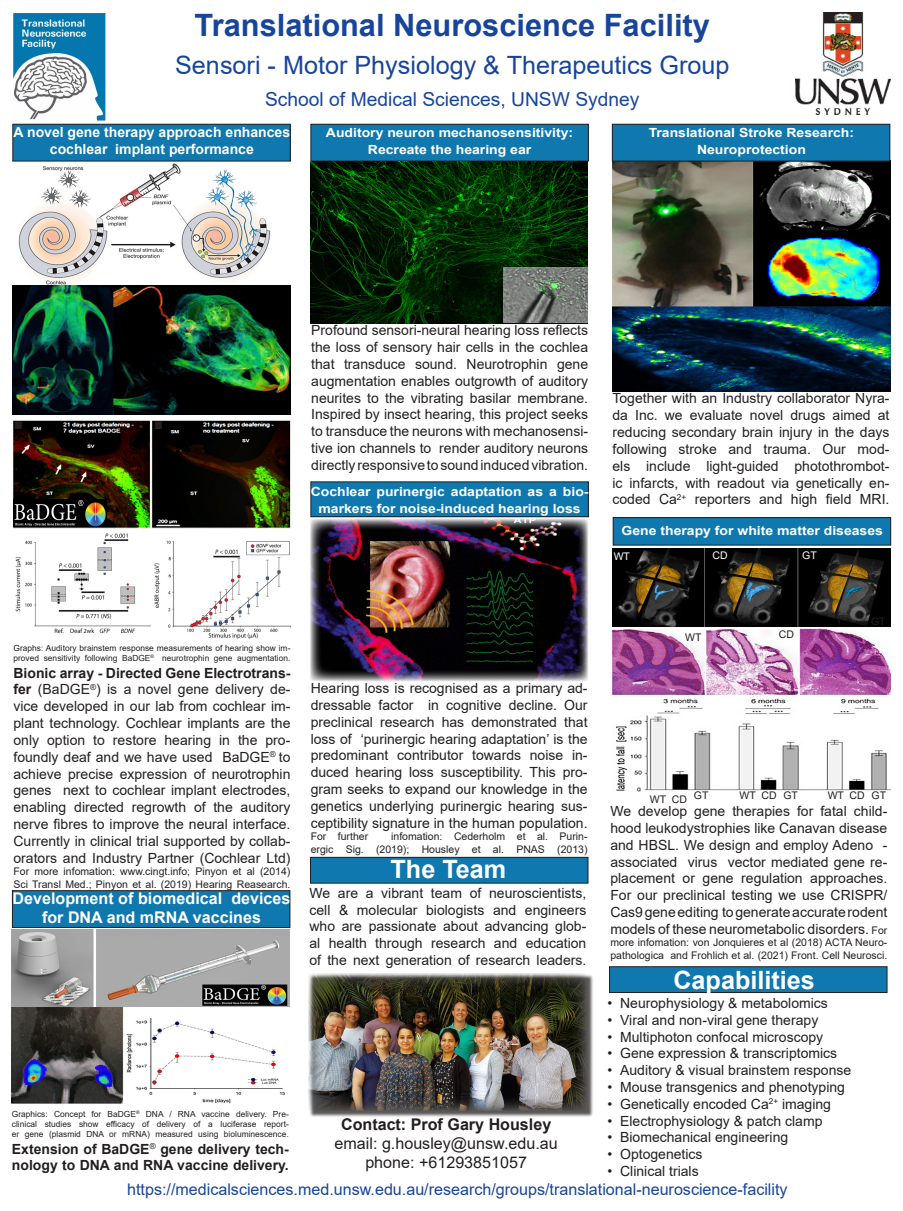
<style>
.page{position:relative;width:903px;height:1211px;background:#fff}
.page>*{position:absolute;margin:0;border:0;box-sizing:border-box;transform-origin:0 0}
.t1{font:700 30.8px "Arial";color:#17459b}
.t2{font:25.2px "Arial";color:#17459b}
.t3{font:700 25.2px "Arial";color:#fff}
.t4{font:19.25px "Arial";color:#17459b}
.t5{font:16.1px "Arial";color:#17459b}
.t6{font:700 16.1px/19.3px "Arial";color:#fff;text-align:center}
.t7{font:16.1px "Arial";color:#231f20}
.t8{font:700 16.1px "Arial";color:#231f20}
.t9{font:14px/16.8px "Arial";color:#231f20;text-align:justify}
.t10{font:700 14px/16.8px "Arial";color:#231f20}
.t11{font:700 14px "Arial";color:#fff}
.t12{font:700 12.6px/16.8px "Arial";color:#fff;text-align:center;scale:1.11 1}
.t13{font:10.5px/12.6px "Arial";color:#231f20}
.t14{font:10.5px "Arial";color:#fff}
.t15{font:8.4px/10.1px "Arial";color:#231f20}
.s1{font-weight:700}
.s2{font-size:10.5px}
</style>
<div class="page">
<div style="left:609px;top:966px;width:278px;height:26px;background:#0e78af"></div>
<div style="left:609px;top:966px;width:278px;height:26px;border:1px solid #231f20"></div>
<img style="left:14px;top:158px;width:277px;height:131px">
<img style="left:13px;top:13px;width:93px;height:108px">
<img style="left:795px;top:13px;width:95px;height:101px">
<img style="left:13px;top:285px;width:277px;height:129px">
<img style="left:14px;top:420px;width:277px;height:108px">
<img style="left:15px;top:533px;width:275px;height:106px">
<img style="left:612px;top:161px;width:278px;height:231px">
<img style="left:12px;top:929px;width:278px;height:174px">
<img style="left:612px;top:549px;width:278px;height:242px">
<div style="left:15px;top:422px;width:7px;height:6px;border:1px solid #231f20"></div>
<div style="left:155px;top:422px;width:7px;height:6px;border:1px solid #231f20"></div>
<img style="left:310px;top:518px;width:278px;height:163px">
<div style="left:309px;top:974px;width:284px;height:143px;background:#231f20;opacity:.75"></div>
<img style="left:308px;top:973px;width:279px;height:137px">
<div style="left:310px;top:857px;width:278px;height:26px;background:#0e78af"></div>
<div style="left:310px;top:857px;width:278px;height:26px;border:1px solid #231f20"></div>
<img style="left:14px;top:499px;width:92px;height:28px">
<div style="left:13px;top:124px;width:277px;height:37px;background:#0e78af"></div>
<div style="left:13px;top:124px;width:277px;height:37px;border:1px solid #231f20"></div>
<div style="left:12px;top:890px;width:278px;height:37px;background:#0e78af"></div>
<div style="left:12px;top:890px;width:278px;height:37px;border:1px solid #231f20"></div>
<div style="left:311px;top:124px;width:277px;height:37px;background:#0e78af"></div>
<div style="left:311px;top:124px;width:277px;height:37px;border:1px solid #231f20"></div>
<div style="left:612px;top:124px;width:278px;height:37px;background:#0e78af"></div>
<div style="left:612px;top:124px;width:278px;height:37px;border:1px solid #231f20"></div>
<div style="left:311px;top:482px;width:277px;height:34px;background:#0e78af"></div>
<div style="left:311px;top:481px;width:277px;height:36px;border:1px solid #231f20"></div>
<div style="left:613px;top:517px;width:278px;height:28px;background:#0e78af"></div>
<div style="left:613px;top:517px;width:278px;height:28px;border:1px solid #231f20"></div>
<img style="left:311px;top:161px;width:277px;height:163px">
<img style="left:504px;top:267px;width:84px;height:56px">
<p class="t1" style="left:195px;top:3px;width:517px">Translational Neuroscience Facility</p>
<p class="t2" style="left:175px;top:48px;width:556px">Sensori - Motor Physiology &amp; Therapeutics Group</p>
<p class="t4" style="left:265px;top:86px;width:376px">School of Medical Sciences, UNSW Sydney</p>
<p class="t11" style="left:14px;top:123px;width:278px">A novel gene therapy approach enhances</p>
<p class="t11" style="left:50px;top:139px;width:205px">cochlear implant performance</p>
<p class="t12" style="left:326px;top:125px;width:224px">Auditory neuron mechanosensitivity:</p>
<p class="t12" style="left:368px;top:141px;width:149px">Recreate the hearing ear</p>
<p class="t12" style="left:649px;top:125px;width:187px">Translational Stroke Research:</p>
<p class="t12" style="left:697px;top:141px;width:100px">Neuroprotection</p>
<p class="t9" style="left:311px;top:322px;width:278px">Profound sensori-neural hearing loss reflects the loss of sensory hair cells in the cochlea that transduce sound. Neurotrophin gene</p>
<p class="t9" style="left:311px;top:372px;width:278px">augmentation enables outgrowth of auditory neurites to the vibrating basilar membrane.<br>Inspired by insect hearing, this project seeks to transduce the neurons with mechanosensi&shy;tive ion channels to render auditory neurons directly responsive to sound induced vibration.</p>
<p class="t12" style="left:311px;top:483px;width:252px">Cochlear purinergic adaptation as a bio&shy;markers for noise-induced hearing loss</p>
<p class="t9" style="left:612px;top:390px;width:278px">Together with an Industry collaborator Nyra&shy;da Inc. we evaluate novel drugs aimed at reducing secondary brain injury in the days following stroke and trauma. Our mod&shy;els include light-guided photothrombot&shy;ic infarcts, with readout via genetically en&shy;coded Ca<sup>2+</sup> reporters and high field MRI.</p>
<p class="t12" style="left:621px;top:522px;width:237px">Gene therapy for white matter diseases</p>
<p class="t14" style="left:614px;top:548px;width:18px">WT</p>
<p class="t14" style="left:712px;top:548px;width:17px">CD</p>
<p class="t14" style="left:802px;top:548px;width:16px">GT</p>
<p class="t15" style="left:14px;top:642px;width:278px">Graphs: Auditory brainstem response measurements of hearing show im&shy;proved sensitivity following BaDGE<sup>®</sup> neurotrophin gene augmentation.</p>
<p class="t9" style="left:14px;top:664px;width:278px"><span class="s1">Bionic array - Directed Gene Electrotrans&shy;fer</span> (BaDGE<sup>®</sup>) is a novel gene delivery de&shy;vice developed in our lab from cochlear im&shy;plant technology. Cochlear implants are the only option to restore hearing in the pro&shy;foundly deaf and we have used BaDGE<sup>®</sup> to achieve precise expression of neurotrophin genes next to cochlear implant electrodes, enabling directed regrowth of the auditory nerve fibres to improve the neural interface.<br>Currently in clinical trial supported by collab&shy;orators and Industry Partner (Cochlear Ltd)</p>
<p class="t13" style="left:14px;top:865px;width:278px">For more infomation: www.cingt.info; Pinyon et al (2014)<br>Sci Transl Med.; Pinyon et al. (2019) Hearing Reasearch.</p>
<p class="t6" style="left:13px;top:888px;width:279px">Development of biomedical devices for DNA and mRNA vaccines</p>
<p class="t9" style="left:311px;top:679px;width:278px">Hearing loss is recognised as a primary ad&shy;dressable factor in cognitive decline. Our preclinical research has demonstrated that loss of ‘purinergic hearing adaptation’ is the predominant contributor towards noise in&shy;duced hearing loss susceptibility. This pro&shy;gram seeks to expand our knowledge in the genetics underlying purinergic hearing sus&shy;ceptibility signature in the human population.</p>
<p class="t13" style="left:311px;top:830px;width:59px">For further</p>
<p class="t13" style="left:311px;top:830px;width:278px;text-align:right">infomation: Cederholm et al. Purin-<br>ergic Sig. (2019); Housley et al. PNAS (2013)</p>
<p class="t3" style="left:390px;top:851px;width:117px">The Team</p>
<p class="t9" style="left:309px;top:884px;width:278px">We are a vibrant team of neuroscientists, cell &amp; molecular biologists and engineers who are passionate about advancing glob&shy;al health through research and education of the next generation of research leaders.</p>
<p class="t13" style="left:685px;top:631px;width:18px">WT</p>
<p class="t13" style="left:779px;top:627px;width:17px">CD</p>
<p class="t13" style="left:871px;top:615px;width:16px">GT</p>
<p class="t13" style="left:650px;top:793px;width:18px">WT</p>
<p class="t13" style="left:672px;top:793px;width:17px">CD</p>
<p class="t13" style="left:694px;top:789px;width:16px">GT</p>
<p class="t13" style="left:739px;top:789px;width:18px">WT</p>
<p class="t13" style="left:761px;top:789px;width:17px">CD</p>
<p class="t13" style="left:783px;top:789px;width:16px">GT</p>
<p class="t13" style="left:828px;top:789px;width:18px">WT</p>
<p class="t13" style="left:850px;top:789px;width:17px">CD</p>
<p class="t13" style="left:871px;top:789px;width:16px">GT</p>
<p class="t9" style="left:610px;top:802px;width:278px">We develop gene therapies for fatal child&shy;hood leukodystrophies like Canavan disease and HBSL. We design and employ Adeno - associated virus vector mediated gene re&shy;placement or gene regulation approaches.</p>
<p class="t9" style="left:610px;top:886px;width:278px">For our preclinical testing we use CRISPR/ Cas9 gene editing to generate accurate rodent models of these neurometabolic disorders. <span class="s2">For</span></p>
<p class="t13" style="left:610px;top:936px;width:278px">more infomation: von Jonquieres et al (2018) ACTA Neuro&shy;pathologica and Frohlich et al. (2021) Front. Cell Neurosci.</p>
<p class="t3" style="left:673px;top:962px;width:143px">Capabilities</p>
<p class="t9" style="left:607px;top:994px;width:222px">• Neurophysiology &amp; metabolomics</p>
<p class="t9" style="left:607px;top:1011px;width:212px">• Viral and non-viral gene therapy</p>
<p class="t9" style="left:607px;top:1028px;width:217px">• Multiphoton confocal microscopy</p>
<p class="t9" style="left:607px;top:1044px;width:231px">• Gene expression &amp; transcriptomics</p>
<p class="t9" style="left:607px;top:1061px;width:245px">• Auditory &amp; visual brainstem response</p>
<p class="t9" style="left:607px;top:1078px;width:239px">• Mouse transgenics and phenotyping</p>
<p class="t9" style="left:607px;top:1095px;width:225px">• Genetically encoded Ca<sup>2+</sup> imaging</p>
<p class="t9" style="left:607px;top:1112px;width:216px">• Electrophysiology &amp; patch clamp</p>
<p class="t9" style="left:607px;top:1128px;width:182px">• Biomechanical engineering</p>
<p class="t9" style="left:607px;top:1145px;width:97px">• Optogenetics</p>
<p class="t9" style="left:607px;top:1162px;width:93px">• Clinical trials</p>
<p class="t5" style="left:127px;top:1178px;width:662px">https://medicalsciences.med.unsw.edu.au/research/groups/translational-neuroscience-facility</p>
<p class="t15" style="left:12px;top:1108px;width:278px;text-align:justify">Graphics: Concept for BaDGE<sup>®</sup> DNA / RNA vaccine delivery. Pre&shy;clinical studies show efficacy of delivery of a luciferase report&shy;er gene (plasmid DNA or mRNA) measured using bioluminescence.</p>
<p class="t10" style="left:12px;top:1140px;width:278px">Extension of BaDGE<sup>®</sup> gene delivery tech&shy;nology to DNA and RNA vaccine delivery.</p>
<p class="t8" style="left:341px;top:1112px;width:212px">Contact: Prof Gary Housley</p>
<p class="t7" style="left:335px;top:1132px;width:225px">email: g.housley@unsw.edu.au</p>
<p class="t7" style="left:365px;top:1151px;width:163px">phone: +61293851057</p>
</div>
